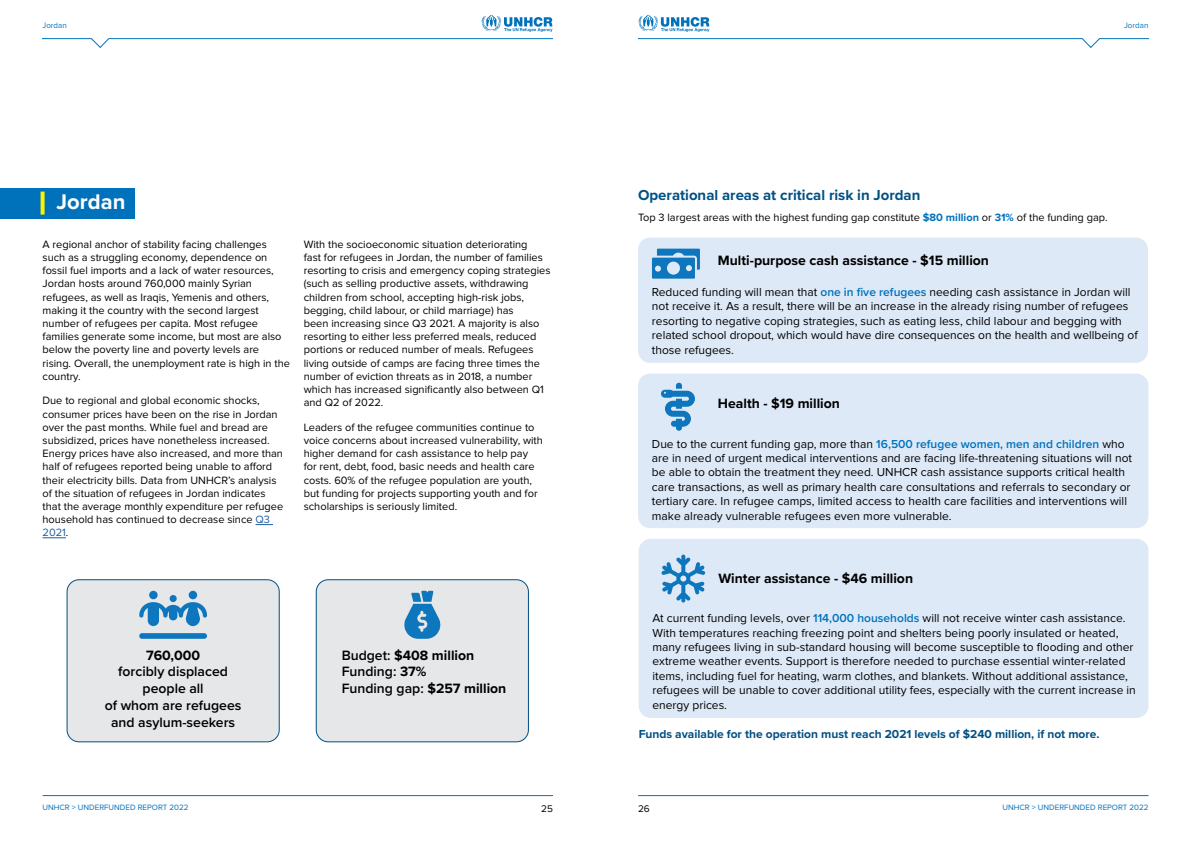
<style>
.page{position:relative;width:1191px;height:842px;background:#fff}
.page>*{position:absolute;margin:0;border:0;box-sizing:border-box;transform-origin:0 0}
.t1{font:700 22px "Proxima Nova";color:#fff}
.t2{font:700 15px "Proxima Nova";color:#005084}
.t3{font:600 14px/16.8px "Proxima Nova";color:#000;text-align:center}
.t4{font:700 14px "Proxima Nova";color:#000}
.t5{font:12px/14.4px "Proxima Nova";color:#000}
.t6{font:700 12px "Proxima Nova";color:#005084}
.t7{font:11px/13.2px "Proxima Nova";color:#000}
.t8{font:10px "Proxima Nova";color:#000}
.t9{font:8px "Proxima Nova";color:#0072bc}
.s1{font-weight:700;color:#0072bc}
.s2{color:#215e9e}
.s3{font-weight:700}
.s4{font-weight:600;color:#0072bc}
</style>
<div class="page">
<svg style="left:638px;top:38px;width:510px;height:10px"></svg>
<svg style="left:638px;top:15px;width:71px;height:17px"></svg>
<hr style="left:638px;top:795px;width:510px;height:1px;background:#0072bc">
<hr style="left:43px;top:795px;width:510px;height:1px;background:#0072bc">
<svg style="left:481px;top:15px;width:71px;height:17px"></svg>
<svg style="left:43px;top:38px;width:510px;height:10px"></svg>
<svg style="left:255px;top:524px;width:18px;height:1px"></svg>
<svg style="left:43px;top:538px;width:23px;height:1px"></svg>
<div style="left:67px;top:580px;width:212px;height:162px;background:#e6e7e8;border-radius:12px"></div>
<div style="left:67px;top:579px;width:213px;height:163px;border:1px solid #005084;border-radius:12px"></div>
<svg style="left:139px;top:602px;width:68px;height:24px"></svg>
<div style="left:189px;top:591px;width:8px;height:8px;background:#0d76bd;border-radius:50%"></div>
<div style="left:149px;top:591px;width:9px;height:8px;background:#0d76bd;border-radius:50%"></div>
<div style="left:170px;top:595px;width:7px;height:7px;background:#0d76bd;border-radius:50%"></div>
<div style="left:139px;top:633px;width:68px;height:6px;background:#0d76bd;border-radius:3px"></div>
<div style="left:316px;top:580px;width:212px;height:162px;background:#e6e7e8;border-radius:12px"></div>
<div style="left:316px;top:579px;width:213px;height:163px;border:1px solid #005084;border-radius:12px"></div>
<svg style="left:404px;top:591px;width:37px;height:48px"></svg>
<div style="left:0;top:188px;width:135px;height:30px;background:#0072bc"></div>
<svg style="left:41px;top:192px;width:4px;height:23px"></svg>
<div style="left:638px;top:374px;width:510px;height:154px;background:#dee9f7;border-radius:12px"></div>
<svg style="left:661px;top:383px;width:34px;height:48px"></svg>
<div style="left:638px;top:238px;width:510px;height:125px;background:#dee9f7;border-radius:12px"></div>
<svg style="left:652px;top:249px;width:48px;height:30px"></svg>
<div style="left:638px;top:539px;width:510px;height:179px;background:#dee9f7;border-radius:12px"></div>
<svg style="left:661px;top:554px;width:44px;height:48px"></svg>
<p class="t9" style="left:43px;top:22px;width:26px">Jordan</p>
<p class="t9" style="left:1124px;top:22px;width:26px">Jordan</p>
<h1 class="t1" style="left:57px;top:192px;width:70px">Jordan</h1>
<h2 class="t2" style="left:638px;top:188px;width:284px">Operational areas at critical risk in Jordan</h2>
<p class="t7" style="left:638px;top:212px;width:471px">Top 3 largest areas with the highest funding gap constitute <span class="s1">$80 million</span> or <span class="s1">31%</span> of the funding gap.</p>
<p class="t7" style="left:43px;top:238px;width:249px">A regional anchor of stability facing challenges such as a struggling economy, dependence on fossil fuel imports and a lack of water resources, Jordan hosts around 760,000 mainly Syrian refugees, as well as Iraqis, Yemenis and others, making it the country with the second largest number of refugees per capita. Most refugee families generate some income, but most are also below the poverty line and poverty levels are rising. Overall, the unemployment rate is high in the country.</p>
<p class="t7" style="left:43px;top:395px;width:242px">Due to regional and global economic shocks, consumer prices have been on the rise in Jordan over the past months. While fuel and bread are subsidized, prices have nonetheless increased.<br>Energy prices have also increased, and more than half of refugees reported being unable to afford their electricity bills. Data from UNHCR’s analysis of the situation of refugees in Jordan indicates that the average monthly expenditure per refugee household has continued to decrease since <span class="s2">Q3<br>2021</span>.</p>
<p class="t7" style="left:304px;top:238px;width:248px">With the socioeconomic situation deteriorating<br>fast for refugees in Jordan, the number of families resorting to crisis and emergency coping strategies (such as selling productive assets, withdrawing children from school, accepting high-risk jobs, begging, child labour, or child marriage) has<br>been increasing since Q3 2021. A majority is also resorting to either less preferred meals, reduced portions or reduced number of meals. Refugees living outside of camps are facing three times the number of eviction threats as in 2018, a number which has increased significantly also between Q1 and Q2 of 2022.</p>
<p class="t7" style="left:304px;top:421px;width:241px">Leaders of the refugee communities continue to voice concerns about increased vulnerability, with higher demand for cash assistance to help pay for rent, debt, food, basic needs and health care costs. 60% of the refugee population are youth, but funding for projects supporting youth and for scholarships is seriously limited.</p>
<p class="t4" style="left:146px;top:649px;width:56px">760,000</p>
<p class="t3" style="left:105px;top:664px;width:138px">forcibly displaced people all<br>of whom are refugees and asylum-seekers</p>
<p class="t3" style="left:342px;top:647px;width:166px;text-align:left">Budget: <span class="s3">$408 million<br></span>Funding: <span class="s3">37%<br></span>Funding gap: <span class="s3">$257 million</span></p>
<p class="t4" style="left:718px;top:254px;width:273px">Multi-purpose cash assistance - $15 million</p>
<p class="t5" style="left:652px;top:285px;width:487px">Reduced funding will mean that <span class="s4">one in five refugees</span> needing cash assistance in Jordan will not receive it. As a result, there will be an increase in the already rising number of refugees resorting to negative coping strategies, such as eating less, child labour and begging with related school dropout, which would have dire consequences on the health and wellbeing of those refugees.</p>
<p class="t4" style="left:718px;top:397px;width:124px">Health - $19 million</p>
<p class="t5" style="left:652px;top:437px;width:481px">Due to the current funding gap, more than <span class="s4">16,500 refugee women, men and children</span> who are in need of urgent medical interventions and are facing life-threatening situations will not be able to obtain the treatment they need. UNHCR cash assistance supports critical health care transactions, as well as primary health care consultations and referrals to secondary or tertiary care. In refugee camps, limited access to health care facilities and interventions will make already vulnerable refugees even more vulnerable.</p>
<p class="t4" style="left:718px;top:572px;width:196px">Winter assistance - $46 million</p>
<p class="t5" style="left:652px;top:612px;width:485px">At current funding levels, over <span class="s4">114,000 households</span> will not receive winter cash assistance.<br>With temperatures reaching freezing point and shelters being poorly insulated or heated, many refugees living in sub-standard housing will become susceptible to flooding and other extreme weather events. Support is therefore needed to purchase essential winter-related items, including fuel for heating, warm clothes, and blankets. Without additional assistance, refugees will be unable to cover additional utility fees, especially with the current increase in energy prices.</p>
<p class="t6" style="left:638px;top:729px;width:462px">Funds available for the operation must reach 2021 levels of $240 million, if not more.</p>
<p class="t9" style="left:43px;top:804px;width:147px">UNHCR &gt; UNDERFUNDED REPORT 2022</p>
<p class="t8" style="left:541px;top:804px;width:13px">25</p>
<p class="t8" style="left:638px;top:804px;width:13px">26</p>
<p class="t9" style="left:1002px;top:804px;width:147px">UNHCR &gt; UNDERFUNDED REPORT 2022</p>
</div>
